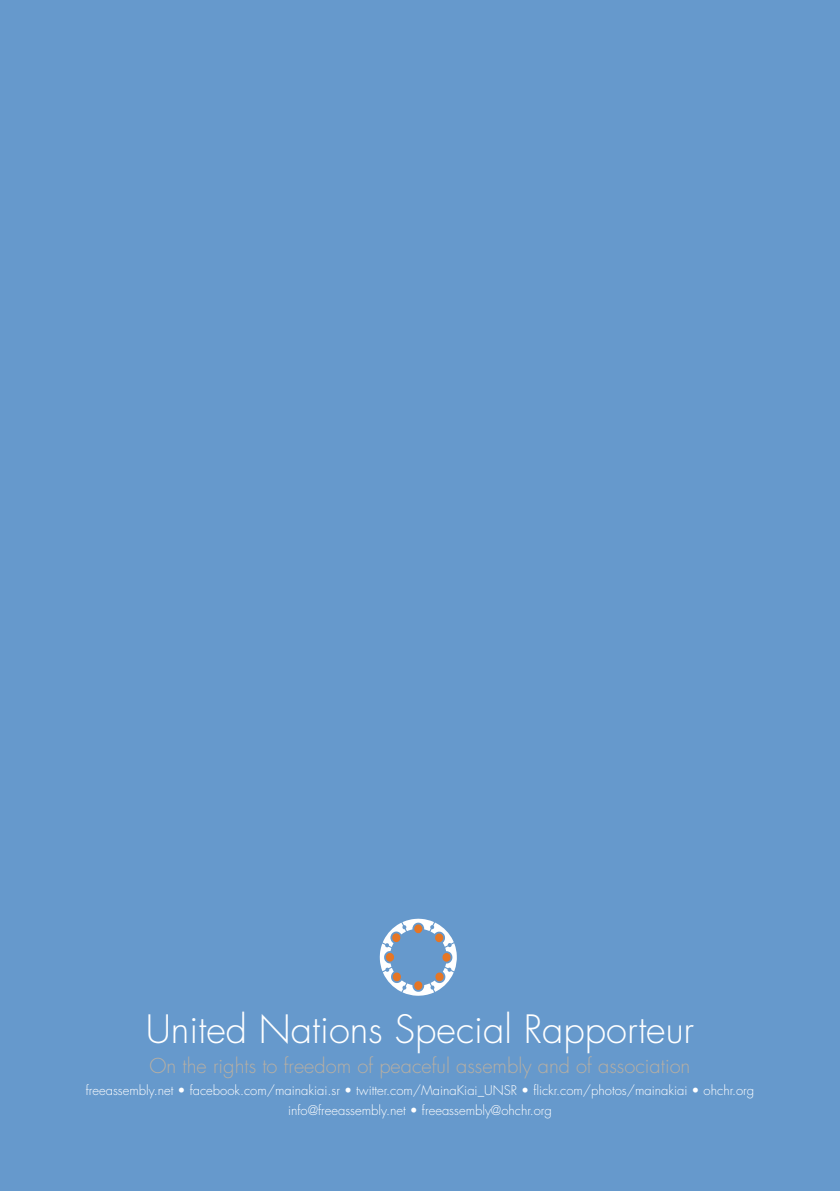
<style>
.page{position:relative;width:840px;height:1191px;background:#fff}
.page>*{position:absolute;margin:0;border:0;box-sizing:border-box;transform-origin:0 0}
.t1{font:300 38px "Futura LT";color:#fff}
.t2{font:300 20px "Futura LT";color:#b7afa3}
.t3{font:300 13px/20px "Futura LT";color:#fff;text-align:center}
</style>
<div class="page">
<div style="left:0;top:0;width:839px;height:1191px;background:#69c"></div>
<svg style="left:379px;top:918px;width:77px;height:77px"></svg>
<h1 class="t1" style="left:146px;top:1006px;width:549px">United Nations Special Rapporteur</h1>
<h2 class="t2" style="left:149px;top:1053px;width:542px">On the rights to freedom of peaceful assembly and of association</h2>
<p class="t3" style="left:86px;top:1080px;width:669px">freeassembly.net • facebook.com/mainakiai.sr • twitter.com/MainaKiai_UNSR • flickr.com/photos/mainakiai • ohchr.org info@freeassembly.net • freeassembly@ohchr.org</p>
</div>
